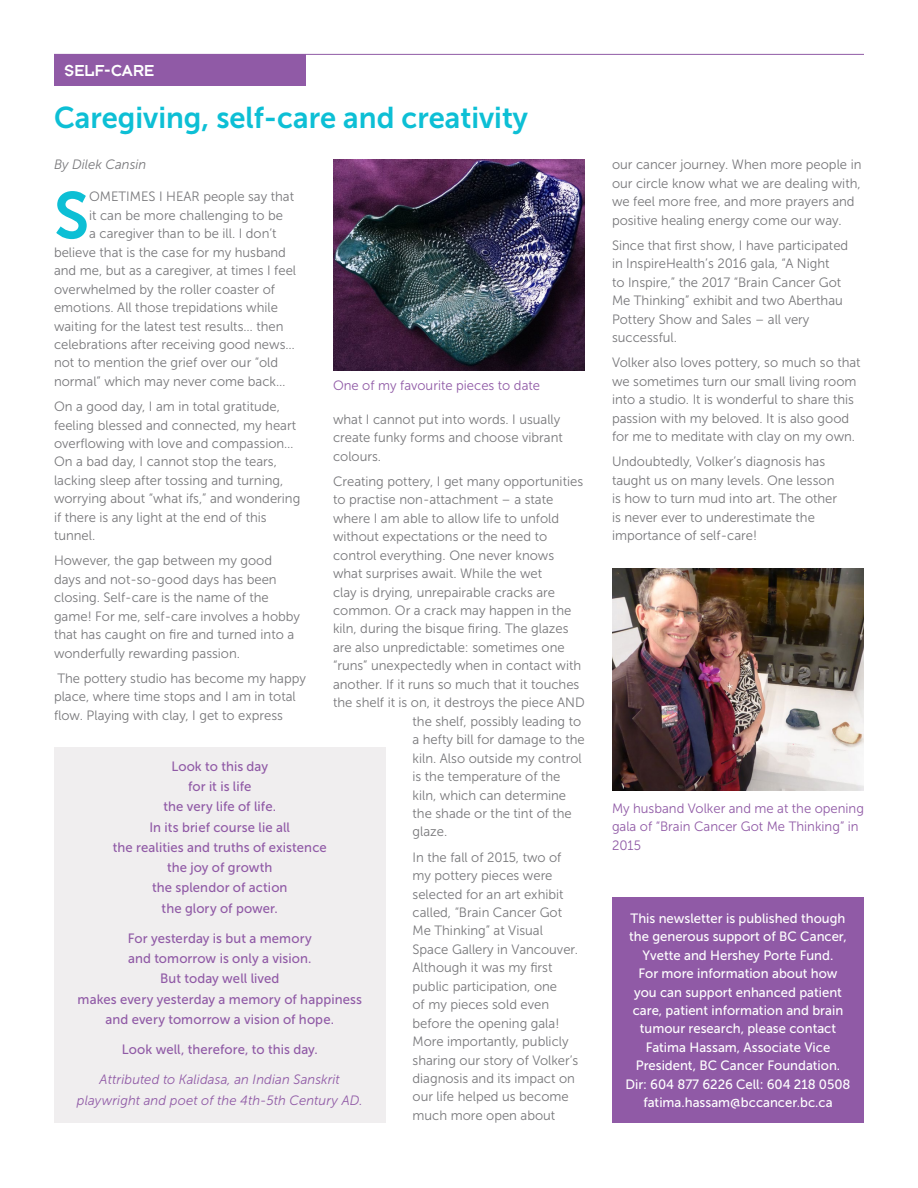
<style>
.page{position:relative;width:918px;height:1188px;background:#fff}
.page>*{position:absolute;margin:0;border:0;box-sizing:border-box;transform-origin:0 0}
.body_no_indent{font:65.4px "Museo Sans 700";color:#0dbfd5}
.head1{font:30px "Museo Sans 700";color:#0dbfd5}
.t1{font:16.5px "Typeface Six Point Five OT";letter-spacing:.01em;color:#fff}
.body_no_indent-2{font:13.5px/18.5px "Museo Sans 300";color:#77777a}
.body_no_indent-3{font:13.5px/18.5px "Museo Sans 500";color:#fff;text-align:center}
.body_no_indent-4{font:13.5px "Museo Sans 500";letter-spacing:.01em;color:#905aa6}
.body_no_indent-5{font:13.5px/18.5px "Museo Sans 300";color:#905aa6}
.body_no_indent-6{font:italic 13.5px/20.2px "Museo Sans 300";letter-spacing:.005em;color:#905aa6;text-align:center}
.body_no_indent-7{font:italic 13.5px "Museo Sans 300";color:#77777a}
</style>
<div class="page">
<img style="left:612px;top:568px;width:252px;height:222px">
<img style="left:333px;top:159px;width:252px;height:212px">
<div style="left:54px;top:747px;width:332px;height:376px;background:#f0eeef"></div>
<hr style="left:54px;top:54px;width:810px;height:1px;background:#905aa6">
<div style="left:54px;top:55px;width:252px;height:31px;background:#905aa6"></div>
<div style="left:612px;top:897px;width:252px;height:226px;background:#905aa6"></div>
<p class="t1" style="left:64px;top:61px;width:91px">SELF-CARE</p>
<p class="head1" style="left:54px;top:101px;width:476px">Caregiving, self-care and creativity</p>
<p class="body_no_indent-7" style="left:54px;top:158px;width:94px">By Dilek Cansin</p>
<p class="body_no_indent" style="left:54px;top:179px;width:37px">S</p>
<p class="body_no_indent-2" style="left:89px;top:188px;width:206px">OMETIMES I HEAR people say that</p>
<p class="body_no_indent-2" style="left:89px;top:206px;width:196px">it can be more challenging to be</p>
<p class="body_no_indent-2" style="left:89px;top:225px;width:189px">a caregiver than to be ill. I don’t</p>
<p class="body_no_indent-2" style="left:54px;top:243px;width:234px">believe that is the case for my husband</p>
<p class="body_no_indent-2" style="left:54px;top:261px;width:244px">and me, but as a caregiver, at times I feel</p>
<p class="body_no_indent-2" style="left:54px;top:280px;width:222px">overwhelmed by the roller coaster of</p>
<p class="body_no_indent-2" style="left:54px;top:298px;width:226px">emotions. All those trepidations while</p>
<p class="body_no_indent-2" style="left:54px;top:317px;width:231px">waiting for the latest test results… then</p>
<p class="body_no_indent-2" style="left:54px;top:335px;width:242px">celebrations after receiving good news…</p>
<p class="body_no_indent-2" style="left:54px;top:354px;width:226px">not to mention the grief over our “old</p>
<p class="body_no_indent-2" style="left:54px;top:372px;width:233px">normal” which may never come back…</p>
<p class="body_no_indent-2" style="left:54px;top:397px;width:248px">On a good day, I am in total gratitude, feeling blessed and connected, my heart overflowing with love and compassion… On a bad day, I cannot stop the tears, lacking sleep after tossing and turning, worrying about “what ifs,” and wondering if there is any light at the end of this tunnel.</p>
<p class="body_no_indent-2" style="left:54px;top:552px;width:248px">However, the gap between my good days and not-so-good days has been closing. Self-care is the name of the game! For me, self-care involves a hobby that has caught on fire and turned into a wonderfully rewarding passion.</p>
<p class="body_no_indent-2" style="left:54px;top:669px;width:254px">The pottery studio has become my happy place, where time stops and I am in total flow. Playing with clay, I get to express</p>
<p class="body_no_indent-5" style="left:333px;top:376px;width:209px">One of my favourite pieces to date</p>
<p class="body_no_indent-2" style="left:333px;top:410px;width:231px">what I cannot put into words. I usually create funky forms and choose vibrant colours.</p>
<p class="body_no_indent-2" style="left:333px;top:472px;width:252px">Creating pottery, I get many opportunities</p>
<p class="body_no_indent-2" style="left:333px;top:491px;width:222px">to practise non-attachment – a state</p>
<p class="body_no_indent-2" style="left:333px;top:509px;width:228px">where I am able to allow life to unfold</p>
<p class="body_no_indent-2" style="left:333px;top:527px;width:216px">without expectations or the need to</p>
<p class="body_no_indent-2" style="left:333px;top:546px;width:223px">control everything. One never knows</p>
<p class="body_no_indent-2" style="left:333px;top:564px;width:211px">what surprises await. While the wet</p>
<p class="body_no_indent-2" style="left:333px;top:583px;width:224px">clay is drying, unrepairable cracks are</p>
<p class="body_no_indent-2" style="left:333px;top:601px;width:240px">common. Or a crack may happen in the</p>
<p class="body_no_indent-2" style="left:333px;top:620px;width:237px">kiln, during the bisque firing. The glazes</p>
<p class="body_no_indent-2" style="left:333px;top:638px;width:233px">are also unpredictable: sometimes one</p>
<p class="body_no_indent-2" style="left:333px;top:657px;width:250px">“runs” unexpectedly when in contact with</p>
<p class="body_no_indent-2" style="left:333px;top:675px;width:248px">another. If it runs so much that it touches</p>
<p class="body_no_indent-2" style="left:333px;top:693px;width:253px">the shelf it is on, it destroys the piece AND</p>
<p class="body_no_indent-2" style="left:413px;top:712px;width:170px">the shelf, possibly leading to</p>
<p class="body_no_indent-2" style="left:413px;top:730px;width:174px">a hefty bill for damage to the</p>
<p class="body_no_indent-2" style="left:413px;top:749px;width:171px">kiln. Also outside my control</p>
<p class="body_no_indent-2" style="left:413px;top:767px;width:149px">is the temperature of the</p>
<p class="body_no_indent-2" style="left:413px;top:786px;width:155px">kiln, which can determine</p>
<p class="body_no_indent-2" style="left:413px;top:804px;width:161px">the shade or the tint of the</p>
<p class="body_no_indent-2" style="left:413px;top:823px;width:36px">glaze.</p>
<p class="body_no_indent-2" style="left:413px;top:848px;width:167px">In the fall of 2015, two of my pottery pieces were selected for an art exhibit called, “Brain Cancer Got<br>Me Thinking” at Visual<br>Space Gallery in Vancouver.<br>Although it was my first public participation, one<br>of my pieces sold even before the opening gala!<br>More importantly, publicly sharing our story of Volker’s diagnosis and its impact on our life helped us become much more open about</p>
<p class="body_no_indent-4" style="left:171px;top:759px;width:98px">Look to this day</p>
<p class="body_no_indent-4" style="left:188px;top:779px;width:65px">for it is life</p>
<p class="body_no_indent-4" style="left:163px;top:799px;width:114px">the very life of life.</p>
<p class="body_no_indent-4" style="left:149px;top:820px;width:142px">In its brief course lie all</p>
<p class="body_no_indent-4" style="left:113px;top:840px;width:215px">the realities and truths of existence</p>
<p class="body_no_indent-4" style="left:167px;top:860px;width:107px">the joy of growth</p>
<p class="body_no_indent-4" style="left:152px;top:880px;width:137px">the splendor of action</p>
<p class="body_no_indent-4" style="left:162px;top:901px;width:118px">the glory of power.</p>
<p class="body_no_indent-4" style="left:128px;top:931px;width:186px">For yesterday is but a memory</p>
<p class="body_no_indent-4" style="left:128px;top:951px;width:185px">and tomorrow is only a vision.</p>
<p class="body_no_indent-4" style="left:160px;top:971px;width:121px">But today well lived</p>
<p class="body_no_indent-4" style="left:78px;top:992px;width:286px">makes every yesterday a memory of happiness</p>
<p class="body_no_indent-4" style="left:105px;top:1012px;width:230px">and every tomorrow a vision of hope.</p>
<p class="body_no_indent-4" style="left:122px;top:1042px;width:197px">Look well, therefore, to this day.</p>
<p class="body_no_indent-6" style="left:77px;top:1070px;width:287px">Attributed to Kalidasa, an Indian Sanskrit playwright and poet of the 4th-5th Century AD.</p>
<p class="body_no_indent-2" style="left:612px;top:156px;width:251px">our cancer journey. When more people in our circle know what we are dealing with, we feel more free, and more prayers and positive healing energy come our way.</p>
<p class="body_no_indent-2" style="left:612px;top:236px;width:238px">Since that first show, I have participated in InspireHealth’s 2016 gala, “A Night<br>to Inspire,” the 2017 “Brain Cancer Got Me Thinking” exhibit and two Aberthau Pottery Show and Sales – all very successful.</p>
<p class="body_no_indent-2" style="left:612px;top:354px;width:250px">Volker also loves pottery, so much so that we sometimes turn our small living room into a studio. It is wonderful to share this passion with my beloved. It is also good for me to meditate with clay on my own.</p>
<p class="body_no_indent-2" style="left:612px;top:453px;width:227px">Undoubtedly, Volker’s diagnosis has taught us on many levels. One lesson is how to turn mud into art. The other is never ever to underestimate the importance of self-care!</p>
<p class="body_no_indent-5" style="left:612px;top:799px;width:254px">My husband Volker and me at the opening gala of “Brain Cancer Got Me Thinking” in<br>2015</p>
<p class="body_no_indent-3" style="left:629px;top:909px;width:219px">This newsletter is published though the generous support of BC Cancer, Yvette and Hershey Porte Fund.<br>For more information about how you can support enhanced patient care, patient information and brain tumour research, please contact Fatima Hassam, Associate Vice President, BC Cancer Foundation.</p>
<p class="body_no_indent-3" style="left:626px;top:1075px;width:227px">Dir: 604 877 6226 Cell: 604 218 0508 fatima.hassam@bccancer.bc.ca</p>
</div>
